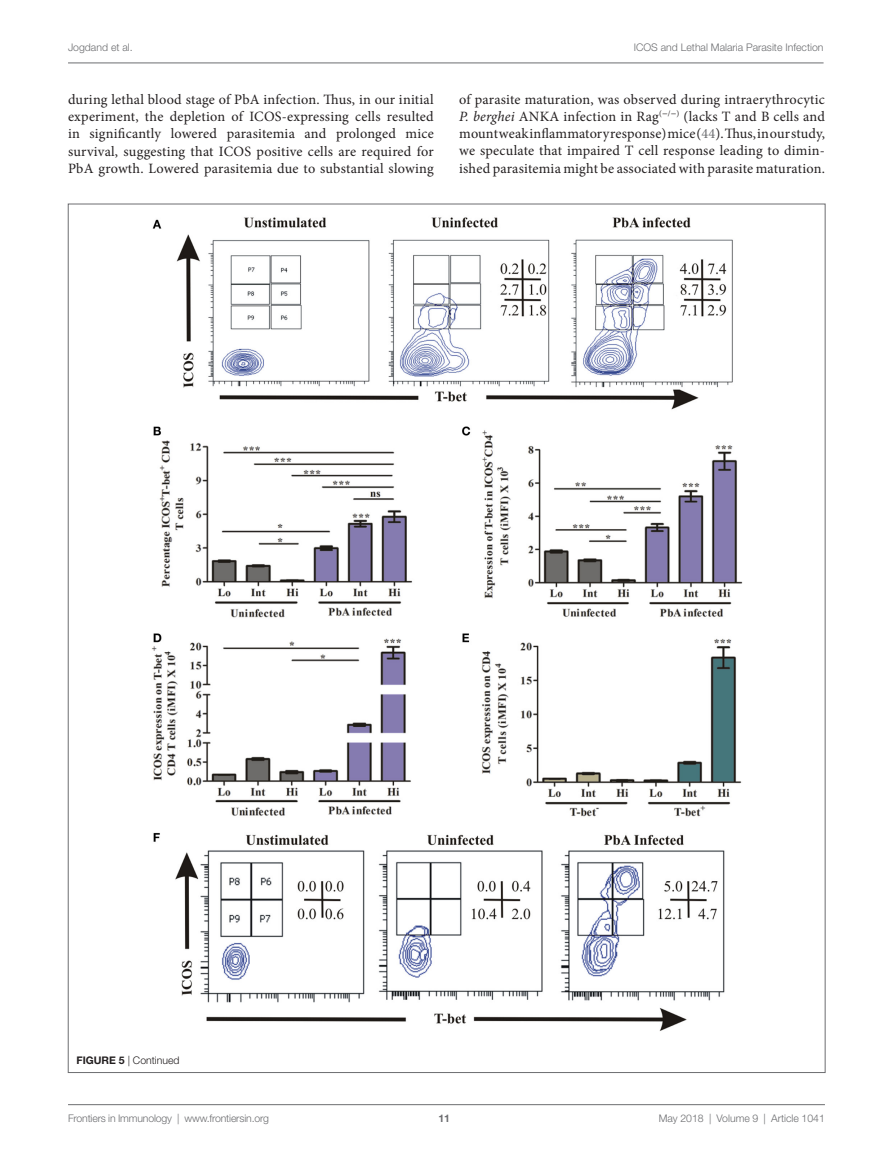
<style>
.page{position:relative;width:893px;height:1170px;background:#fff}
.page>*{position:absolute;margin:0;border:0;box-sizing:border-box;transform-origin:0 0}
.t1{font:14.25px/17.2px "Minion Pro";letter-spacing:.015em;color:#231f20;text-align:justify}
.t2{font:300 10.5px "Helvetica Neue LT Std";color:#6c6d70}
.t3{font:300 10.5px "Helvetica Neue LT Std";color:#231f20}
.t4{font:700 10.5px "Helvetica Neue LT Std";color:#6c6d70}
.s1{font-style:italic}
.s2{color:#6c6d70}
.s3{font-weight:700}
</style>
<div class="page">
<img style="left:151px;top:217px;width:592px;height:814px">
<hr style="left:68px;top:1104px;width:757px;height:1px;background:#6c6d70">
<hr style="left:68px;top:63px;width:755px;height:1px;background:#6c6d70">
<p class="t2" style="left:68px;top:41px;width:66px">Jogdand et al.</p>
<p class="t2" style="left:634px;top:41px;width:191px">ICOS and Lethal Malaria Parasite Infection</p>
<p class="t1" style="left:68px;top:91px;width:367px">during lethal blood stage of PbA infection. Thus, in our initial experiment, the depletion of ICOS-expressing cells resulted in significantly lowered parasitemia and prolonged mice survival, suggesting that ICOS positive cells are required for PbA growth. Lowered parasitemia due to substantial slowing</p>
<p class="t1" style="left:459px;top:90px;width:367px">of parasite maturation, was observed during intraerythrocytic <span class="s1">P. berghei</span> ANKA infection in Rag<sup>(</sup><sup>−</sup><sup>/</sup><sup>−</sup><sup>)</sup> (lacks T and B cells and mount weak inflammatory response) mice (<span class="s2">44</span>). Thus, in our study, we speculate that impaired T cell response leading to dimin&shy;ished parasitemia might be associated with parasite maturation.</p>
<p class="t3" style="left:77px;top:1053px;width:105px"><span class="s3">FIGURE 5</span> | Continued</p>
<p class="t2" style="left:68px;top:1111px;width:203px">Frontiers in Immunology | www.frontiersin.org</p>
<p class="t2" style="left:659px;top:1111px;width:168px">May 2018 | Volume 9 | Article 1041</p>
<p class="t4" style="left:439px;top:1111px;width:13px">11</p>
</div>
